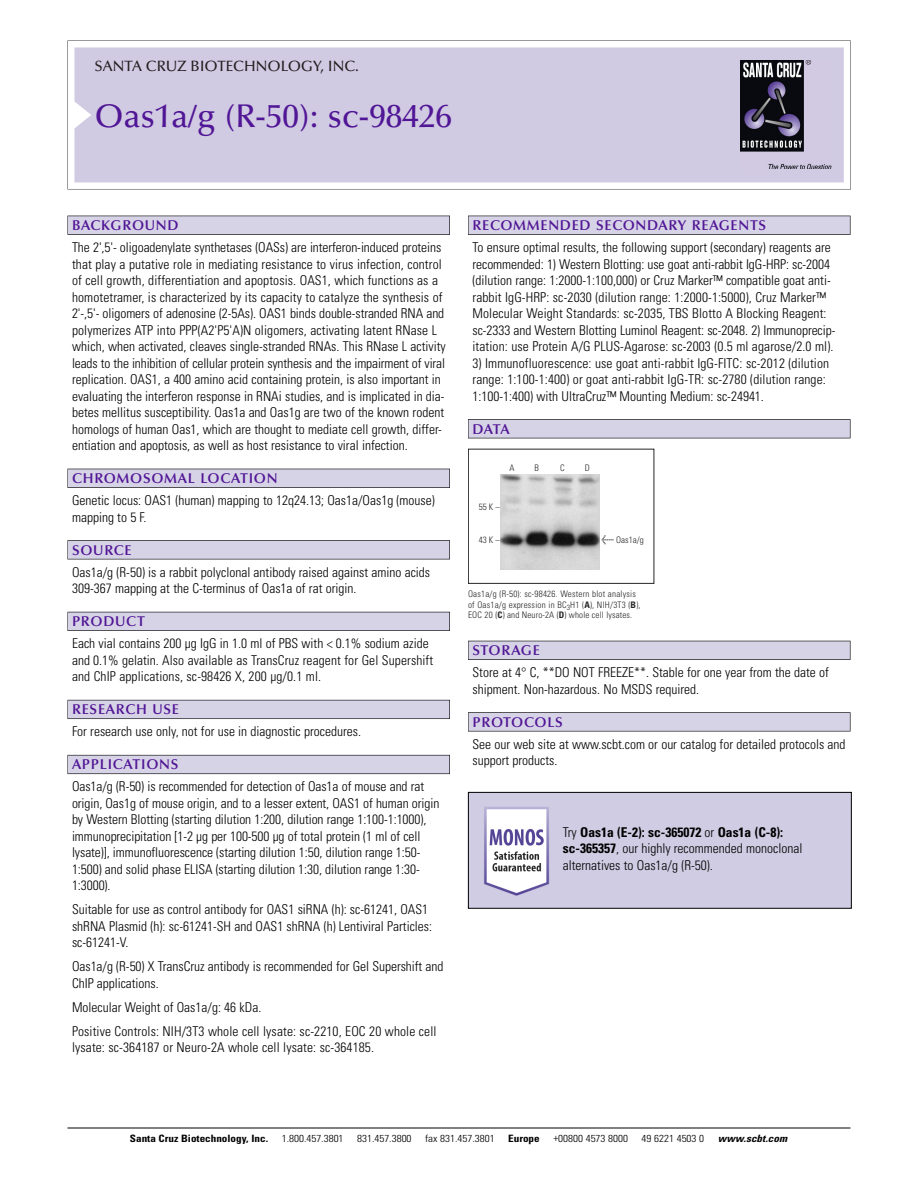
<style>
.page{position:relative;width:918px;height:1188px;background:#fff}
.page>*{position:absolute;margin:0;border:0;box-sizing:border-box;transform-origin:0 0}
.t1{font:500 33px "Optima";color:#511695}
.t2{font:500 15px "Optima";color:#231f20}
.t3{font:600 14.25px "Optima";letter-spacing:.05em;color:#511695}
.t4{font:300 condensed 13.5px/16.5px "Univers";color:#000}
.t5{font:300 condensed 10.2px "Univers";color:#000;scale:1.1 1}
.t6{font:700 condensed 10.2px "Univers";color:#000;scale:1.1 1}
.t7{font:italic 700 condensed 10.2px "Univers";letter-spacing:.005em;color:#000;scale:1.1 1}
.t8{font:9px/10.5px "Univers Condensed Light+WGHUDY";letter-spacing:.025em;color:#272627}
.s1{font-family:"Meta Plus Book Roman+IMBVKC";font-size:10.5px}
.s2{font-family:"Univers Condensed Bold+QHNONS"}
.s3{font-weight:700}
</style>
<div class="page">
<svg style="left:68px;top:40px;width:783px;height:149px"></svg>
<div style="left:74px;top:47px;width:770px;height:135px;background:#d1cae3"></div>
<img style="left:741px;top:60px;width:90px;height:108px">
<div style="left:68px;top:216px;width:382px;height:19px;background:#525155"></div>
<div style="left:68px;top:216px;width:381px;height:18px;background:#d7d3e7"></div>
<div style="left:68px;top:469px;width:382px;height:19px;background:#515055"></div>
<div style="left:68px;top:469px;width:381px;height:18px;background:#d7d3e7"></div>
<div style="left:68px;top:540px;width:382px;height:19px;background:#545357"></div>
<div style="left:68px;top:541px;width:381px;height:18px;background:#d7d3e7"></div>
<div style="left:68px;top:612px;width:382px;height:19px;background:#54535a"></div>
<div style="left:68px;top:612px;width:381px;height:18px;background:#d7d3e7"></div>
<div style="left:68px;top:700px;width:382px;height:19px;background:#5b5a62"></div>
<div style="left:68px;top:700px;width:381px;height:18px;background:#d7d3e7"></div>
<div style="left:68px;top:755px;width:382px;height:19px;background:#66646e"></div>
<div style="left:68px;top:755px;width:381px;height:18px;background:#d7d3e7"></div>
<div style="left:468px;top:216px;width:382px;height:19px;background:#525155"></div>
<div style="left:468px;top:216px;width:382px;height:18px;background:#d7d3e7"></div>
<div style="left:468px;top:419px;width:382px;height:19px;background:#525155"></div>
<div style="left:468px;top:420px;width:382px;height:18px;background:#d7d3e7"></div>
<div style="left:468px;top:641px;width:382px;height:19px;background:#525158"></div>
<div style="left:468px;top:641px;width:382px;height:18px;background:#d7d3e7"></div>
<div style="left:468px;top:712px;width:382px;height:19px;background:#575759"></div>
<div style="left:468px;top:713px;width:382px;height:18px;background:#d7d3e7"></div>
<hr style="left:68px;top:1128px;width:782px;height:1px;background:#000">
<div style="left:468px;top:449px;width:186px;height:135px;border:1px solid #272627"></div>
<img style="left:501px;top:474px;width:99px;height:95px">
<img style="left:470px;top:794px;width:380px;height:113px">
<div style="left:468px;top:792px;width:384px;height:117px;border:1px solid #000"></div>
<p class="t2" style="left:94px;top:61px;width:266px">SANTA CRUZ BIOTECHNOLOGY, INC.</p>
<h1 class="t1" style="left:94px;top:103px;width:359px">Oas1a/g (R-50): sc-98426</h1>
<p class="t3" style="left:72px;top:219px;width:108px">BACKGROUND</p>
<p class="t4" style="left:72px;top:240px;width:375px">The 2',5'- oligoadenylate synthetases (OASs) are interferon-induced proteins that play a putative role in mediating resistance to virus infection, control of cell growth, differentiation and apoptosis. OAS1, which functions as a homotetramer, is characterized by its capacity to catalyze the synthesis of 2'-,5'- oligomers of adenosine (2-5As). OAS1 binds double-stranded RNA and polymerizes ATP into PPP(A2'P5'A)N oligomers, activating latent RNase L which, when activated, cleaves single-stranded RNAs. This RNase L activity leads to the inhibition of cellular protein synthesis and the impairment of viral replication. OAS1, a 400 amino acid containing protein, is also important in evaluating the interferon response in RNAi studies, and is implicated in dia&shy;betes mellitus susceptibility. Oas1a and Oas1g are two of the known rodent homologs of human Oas1, which are thought to mediate cell growth, differ&shy;entiation and apoptosis, as well as host resistance to viral infection.</p>
<p class="t3" style="left:72px;top:473px;width:207px">CHROMOSOMAL LOCATION</p>
<p class="t4" style="left:72px;top:493px;width:364px">Genetic locus: OAS1 (human) mapping to 12q24.13; Oas1a/Oas1g (mouse) mapping to 5 F.</p>
<p class="t3" style="left:72px;top:544px;width:61px">SOURCE</p>
<p class="t4" style="left:72px;top:565px;width:360px">Oas1a/g (R-50) is a rabbit polyclonal antibody raised against amino acids<br>309-367 mapping at the C-terminus of Oas1a of rat origin.</p>
<p class="t3" style="left:72px;top:616px;width:74px">PRODUCT</p>
<p class="t4" style="left:72px;top:636px;width:363px">Each vial contains 200 µg IgG in 1.0 ml of PBS with &lt; 0.1% sodium azide and 0.1% gelatin. Also available as TransCruz reagent for Gel Supershift and ChIP applications, sc-98426 X, 200 µg/0.1 ml.</p>
<p class="t3" style="left:72px;top:704px;width:109px">RESEARCH USE</p>
<p class="t4" style="left:72px;top:724px;width:290px">For research use only, not for use in diagnostic procedures.</p>
<p class="t3" style="left:72px;top:759px;width:108px">APPLICATIONS</p>
<p class="t4" style="left:72px;top:779px;width:369px">Oas1a/g (R-50) is recommended for detection of Oas1a of mouse and rat origin, Oas1g of mouse origin, and to a lesser extent, OAS1 of human origin by Western Blotting (starting dilution 1:200, dilution range 1:100-1:1000), immunoprecipitation [1-2 µg per 100-500 µg of total protein (1 ml of cell lysate)], immunofluorescence (starting dilution 1:50, dilution range 1:50- 1:500) and solid phase ELISA (starting dilution 1:30, dilution range 1:30- 1:3000).</p>
<p class="t4" style="left:72px;top:902px;width:362px">Suitable for use as control antibody for OAS1 siRNA (h): sc-61241, OAS1 shRNA Plasmid (h): sc-61241-SH and OAS1 shRNA (h) Lentiviral Particles: sc-61241-V.</p>
<p class="t4" style="left:72px;top:959px;width:373px">Oas1a/g (R-50) X TransCruz antibody is recommended for Gel Supershift and<br>ChIP applications.</p>
<p class="t4" style="left:72px;top:996px;width:366px;line-height:24px">Molecular Weight of Oas1a/g: 46 kDa.<br>Positive Controls: NIH/3T3 whole cell lysate: sc-2210, EOC 20 whole cell</p>
<p class="t4" style="left:72px;top:1040px;width:304px">lysate: sc-364187 or Neuro-2A whole cell lysate: sc-364185.</p>
<p class="t3" style="left:473px;top:219px;width:295px">RECOMMENDED SECONDARY REAGENTS</p>
<p class="t4" style="left:473px;top:240px;width:364px">To ensure optimal results, the following support (secondary) reagents are recommended: 1) Western Blotting: use goat anti-rabbit IgG-HRP: sc-2004 (dilution range: 1:2000-1:100,000) or Cruz Marker™ compatible goat anti&shy;rabbit IgG-HRP: sc-2030 (dilution range: 1:2000-1:5000), Cruz Marker™ Molecular Weight Standards: sc-2035, TBS Blotto A Blocking Reagent: sc-2333 and Western Blotting Luminol Reagent: sc-2048. 2) Immunoprecip&shy;itation: use Protein A/G PLUS-Agarose: sc-2003 (0.5 ml agarose/2.0 ml).</p>
<p class="t4" style="left:473px;top:356px;width:358px">3) Immunofluorescence: use goat anti-rabbit IgG-FITC: sc-2012 (dilution range: 1:100-1:400) or goat anti-rabbit IgG-TR: sc-2780 (dilution range:<br>1:100-1:400) with UltraCruz™ Mounting Medium: sc-24941.</p>
<p class="t3" style="left:473px;top:423px;width:39px">DATA</p>
<p class="t8" style="left:509px;top:463px;width:7px">A</p>
<p class="t8" style="left:535px;top:463px;width:6px">B</p>
<p class="t8" style="left:560px;top:463px;width:6px">C</p>
<p class="t8" style="left:585px;top:463px;width:7px">D</p>
<p class="t8" style="left:479px;top:502px;width:22px">55K–</p>
<p class="t8" style="left:479px;top:535px;width:22px">43K–</p>
<p class="t8" style="left:602px;top:535px;width:44px"><span class="s1">&lt;</span> Oas1a/g</p>
<p class="t8" style="left:468px;top:590px;width:174px">Oas1a/g (R-50): sc-98426. Western blot analysis of Oas1a/g expression in BC<sub>3</sub>H1 (<span class="s2">A</span>), NIH/3T3 (<span class="s2">B</span>),<br>EOC 20 (<span class="s2">C</span>) and Neuro-2A (<span class="s2">D</span>) whole cell lysates.</p>
<p class="t3" style="left:473px;top:645px;width:69px">STORAGE</p>
<p class="t4" style="left:473px;top:665px;width:358px">Store at 4° C, **DO NOT FREEZE**. Stable for one year from the date of shipment. Non-hazardous. No MSDS required.</p>
<p class="t3" style="left:473px;top:716px;width:92px">PROTOCOLS</p>
<p class="t4" style="left:473px;top:737px;width:375px">See our web site at www.scbt.com or our catalog for detailed protocols and support products.</p>
<p class="t4" style="left:563px;top:825px;width:241px">Try <span class="s3">Oas1a (E-2): sc-365072</span> or <span class="s3">Oas1a (C-8): sc-365357</span>, our highly recommended monoclonal alternatives to Oas1a/g (R-50).</p>
<p class="t6" style="left:130px;top:1135px;width:127px">Santa Cruz Biotechnology, Inc.</p>
<p class="t5" style="left:282px;top:1135px;width:58px">1.800.457.3801</p>
<p class="t5" style="left:357px;top:1135px;width:51px">831.457.3800</p>
<p class="t5" style="left:425px;top:1135px;width:65px">fax 831.457.3801</p>
<p class="t6" style="left:508px;top:1135px;width:30px">Europe</p>
<p class="t5" style="left:553px;top:1135px;width:69px">+00800 4573 8000</p>
<p class="t5" style="left:642px;top:1135px;width:58px">49 6221 4503 0</p>
<p class="t7" style="left:718px;top:1135px;width:64px">www.scbt.com</p>
</div>
